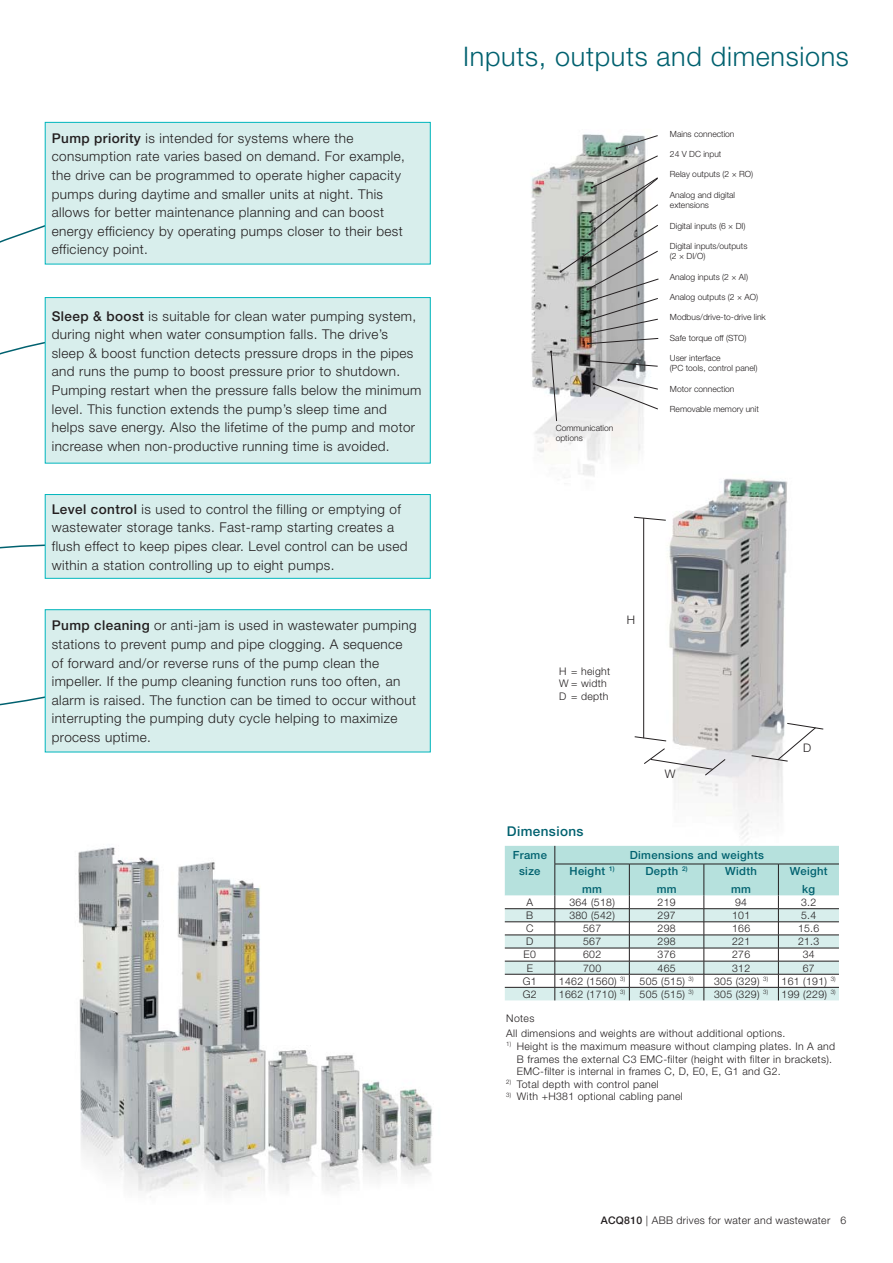
<style>
.page{position:relative;width:893px;height:1263px;background:#fff}
.page>*{position:absolute;margin:0;border:0;box-sizing:border-box;transform-origin:0 0}
.t1{font:300 27px "Helvetica Neue";letter-spacing:.025em;color:#00616f}
.t2{font:300 13.5px/18.6px "Helvetica Neue";letter-spacing:.03em;color:#231f20}
.t3{font:500 13.5px "Helvetica Neue";letter-spacing:.03em;color:#00616f}
.t4{font:300 11.85px "Helvetica Neue";color:#231f20}
.t5{font:500 11.25px/18.6px "Helvetica Neue";letter-spacing:.03em;color:#00616f;text-align:center}
.t6{font:300 10.5px/12.6px "Helvetica Neue";letter-spacing:.03em;color:#231f20}
.t7{font:300 8.55px/10.2px "Helvetica Neue";color:#231f20}
.s1{font-weight:500}
</style>
<div class="page">
<img style="left:639px;top:478px;width:167px;height:368px">
<hr style="left:643px;top:518px;width:1px;height:220px;background:#231f20">
<svg style="left:634px;top:736px;width:33px;height:6px"></svg>
<svg style="left:633px;top:516px;width:33px;height:5px"></svg>
<svg style="left:643px;top:748px;width:83px;height:28px"></svg>
<svg style="left:751px;top:723px;width:73px;height:39px"></svg>
<img style="left:78px;top:847px;width:354px;height:350px">
<svg style="left:0;top:543px;width:45px;height:36px"></svg>
<svg style="left:0;top:217px;width:68px;height:201px"></svg>
<svg style="left:0;top:691px;width:45px;height:32px"></svg>
<div style="left:45px;top:610px;width:385px;height:142px;background:#d8eeec"></div>
<div style="left:45px;top:495px;width:385px;height:83px;background:#d8eeec"></div>
<div style="left:45px;top:494px;width:385px;height:85px;border:1px solid #00b6bd"></div>
<div style="left:45px;top:298px;width:385px;height:165px;background:#d8eeec"></div>
<div style="left:45px;top:297px;width:385px;height:166px;border:1px solid #00b6bd"></div>
<div style="left:45px;top:122px;width:385px;height:142px;background:#d8eeec"></div>
<div style="left:45px;top:122px;width:385px;height:142px;border:1px solid #00b6bd"></div>
<img style="left:531px;top:134px;width:135px;height:378px">
<svg style="left:550px;top:351px;width:7px;height:71px"></svg>
<svg style="left:586px;top:360px;width:72px;height:7px"></svg>
<svg style="left:593px;top:379px;width:65px;height:31px"></svg>
<svg style="left:559px;top:135px;width:100px;height:210px"></svg>
<svg style="left:505px;top:846px;width:334px;height:154px"></svg>
<hr style="left:505px;top:922px;width:334px;height:1px;background:#231f20">
<h1 class="t1" style="left:463px;top:47px;width:387px">Inputs, outputs and dimensions</h1>
<p class="t2" style="left:52px;top:130px;width:355px"><span class="s1">Pump priority</span> is intended for systems where the consumption rate varies based on demand. For example, the drive can be programmed to operate higher capacity pumps during daytime and smaller units at night. This allows for better maintenance planning and can boost energy efficiency by operating pumps closer to their best efficiency point.</p>
<p class="t7" style="left:670px;top:129px;width:66px">Mains connection</p>
<p class="t7" style="left:670px;top:150px;width:53px">24 V DC input</p>
<p class="t7" style="left:670px;top:170px;width:85px">Relay outputs (2 × RO)</p>
<p class="t7" style="left:670px;top:191px;width:67px">Analog and digital extensions</p>
<p class="t7" style="left:670px;top:221px;width:77px">Digital inputs (6 × DI)</p>
<p class="t7" style="left:670px;top:242px;width:79px">Digital inputs/outputs (2 × DI/O)</p>
<p class="t7" style="left:670px;top:272px;width:80px">Analog inputs (2 × AI)</p>
<p class="t7" style="left:670px;top:293px;width:90px">Analog outputs (2 × AO)</p>
<p class="t7" style="left:670px;top:313px;width:97px">Modbus/drive-to-drive link</p>
<p class="t7" style="left:670px;top:333px;width:78px">Safe torque off (STO)</p>
<p class="t7" style="left:670px;top:354px;width:89px">User interface<br>(PC tools, control panel)</p>
<p class="t7" style="left:670px;top:384px;width:66px">Motor connection</p>
<p class="t7" style="left:670px;top:405px;width:91px">Removable memory unit</p>
<p class="t2" style="left:52px;top:308px;width:371px"><span class="s1">Sleep &amp; boost</span> is suitable for clean water pumping system, during night when water consumption falls. The drive’s sleep &amp; boost function detects pressure drops in the pipes and runs the pump to boost pressure prior to shutdown.<br>Pumping restart when the pressure falls below the minimum level. This function extends the pump’s sleep time and helps save energy. Also the lifetime of the pump and motor increase when non-productive running time is avoided.</p>
<p class="t7" style="left:556px;top:424px;width:59px">Communication options</p>
<p class="t2" style="left:52px;top:501px;width:357px"><span class="s1">Level control</span> is used to control the filling or emptying of wastewater storage tanks. Fast-ramp starting creates a flush effect to keep pipes clear. Level control can be used within a station controlling up to eight pumps.</p>
<p class="t2" style="left:52px;top:618px;width:366px"><span class="s1">Pump cleaning</span> or anti-jam is used in wastewater pumping stations to prevent pump and pipe clogging. A sequence of forward and/or reverse runs of the pump clean the impeller. If the pump cleaning function runs too often, an alarm is raised. The function can be timed to occur without interrupting the pumping duty cycle helping to maximize process uptime.</p>
<p class="t6" style="left:559px;top:666px;width:53px">H = height<br>W = width<br>D = depth</p>
<p class="t4" style="left:627px;top:616px;width:10px">H</p>
<p class="t4" style="left:665px;top:769px;width:12px">W</p>
<p class="t4" style="left:803px;top:744px;width:10px">D</p>
<p class="t3" style="left:507px;top:826px;width:78px">Dimensions</p>
<p class="t5" style="left:513px;top:847px;width:36px">Frame</p>
<p class="t5" style="left:630px;top:847px;width:136px">Dimensions and weights</p>
<p class="t5" style="left:519px;top:863px;width:23px">size</p>
<p class="t5" style="left:569px;top:863px;width:47px">Height <sup>1) </sup>mm</p>
<p class="t5" style="left:645px;top:863px;width:44px">Depth <sup>2) </sup>mm</p>
<p class="t5" style="left:725px;top:863px;width:33px">Width mm</p>
<p class="t5" style="left:790px;top:863px;width:39px">Weight kg</p>
<p class="t6" style="left:526px;top:897px;width:8px">A</p>
<p class="t6" style="left:569px;top:897px;width:47px">364 (518)</p>
<p class="t6" style="left:657px;top:897px;width:20px">219</p>
<p class="t6" style="left:735px;top:897px;width:13px">94</p>
<p class="t6" style="left:801px;top:897px;width:17px">3.2</p>
<p class="t6" style="left:526px;top:910px;width:9px">B</p>
<p class="t6" style="left:569px;top:910px;width:47px">380 (542)</p>
<p class="t6" style="left:657px;top:910px;width:20px">297</p>
<p class="t6" style="left:732px;top:910px;width:20px">101</p>
<p class="t6" style="left:801px;top:910px;width:17px">5.4</p>
<p class="t6" style="left:526px;top:923px;width:9px">C</p>
<p class="t6" style="left:583px;top:923px;width:20px">567</p>
<p class="t6" style="left:657px;top:923px;width:20px">298</p>
<p class="t6" style="left:732px;top:923px;width:20px">166</p>
<p class="t6" style="left:798px;top:923px;width:23px">15.6</p>
<p class="t6" style="left:526px;top:936px;width:9px">D</p>
<p class="t6" style="left:583px;top:936px;width:20px">567</p>
<p class="t6" style="left:657px;top:936px;width:20px">298</p>
<p class="t6" style="left:732px;top:936px;width:20px">221</p>
<p class="t6" style="left:798px;top:936px;width:23px">21.3</p>
<p class="t6" style="left:524px;top:949px;width:14px">E0</p>
<p class="t6" style="left:583px;top:949px;width:20px">602</p>
<p class="t6" style="left:657px;top:949px;width:20px">376</p>
<p class="t6" style="left:732px;top:949px;width:20px">276</p>
<p class="t6" style="left:803px;top:949px;width:13px">34</p>
<p class="t6" style="left:527px;top:962px;width:8px">E</p>
<p class="t6" style="left:583px;top:962px;width:20px">700</p>
<p class="t6" style="left:657px;top:962px;width:20px">465</p>
<p class="t6" style="left:732px;top:962px;width:20px">312</p>
<p class="t6" style="left:803px;top:962px;width:13px">67</p>
<p class="t6" style="left:523px;top:976px;width:15px">G1</p>
<p class="t6" style="left:559px;top:976px;width:68px">1462 (1560) <sup>3)</sup></p>
<p class="t6" style="left:639px;top:976px;width:56px">505 (515) <sup>3)</sup></p>
<p class="t6" style="left:714px;top:976px;width:56px">305 (329) <sup>3)</sup></p>
<p class="t6" style="left:781px;top:976px;width:56px">161 (191) <sup>3)</sup></p>
<p class="t6" style="left:523px;top:989px;width:15px">G2</p>
<p class="t6" style="left:559px;top:989px;width:68px">1662 (1710) <sup>3)</sup></p>
<p class="t6" style="left:639px;top:989px;width:56px">505 (515) <sup>3)</sup></p>
<p class="t6" style="left:714px;top:989px;width:56px">305 (329) <sup>3)</sup></p>
<p class="t6" style="left:781px;top:989px;width:56px">199 (229) <sup>3)</sup></p>
<p class="t6" style="left:506px;top:1012px;width:280px;line-height:15px">Notes<br>All dimensions and weights are without additional options.</p>
<p class="t6" style="left:517px;top:1041px;width:320px;text-indent:-10px"><sup>1)</sup> Height is the maximum measure without clamping plates. In A and<br>B frames the external C3 EMC-filter (height with filter in brackets).<br>EMC-filter is internal in frames C, D, E0, E, G1 and G2.</p>
<p class="t6" style="left:506px;top:1079px;width:154px"><sup>2)</sup> Total depth with control panel</p>
<p class="t6" style="left:506px;top:1091px;width:178px"><sup>3)</sup> With +H381 optional cabling panel</p>
<p class="t6" style="left:601px;top:1215px;width:247px"><span class="s1">ACQ810</span> | ABB drives for water and wastewater 6</p>
</div>
